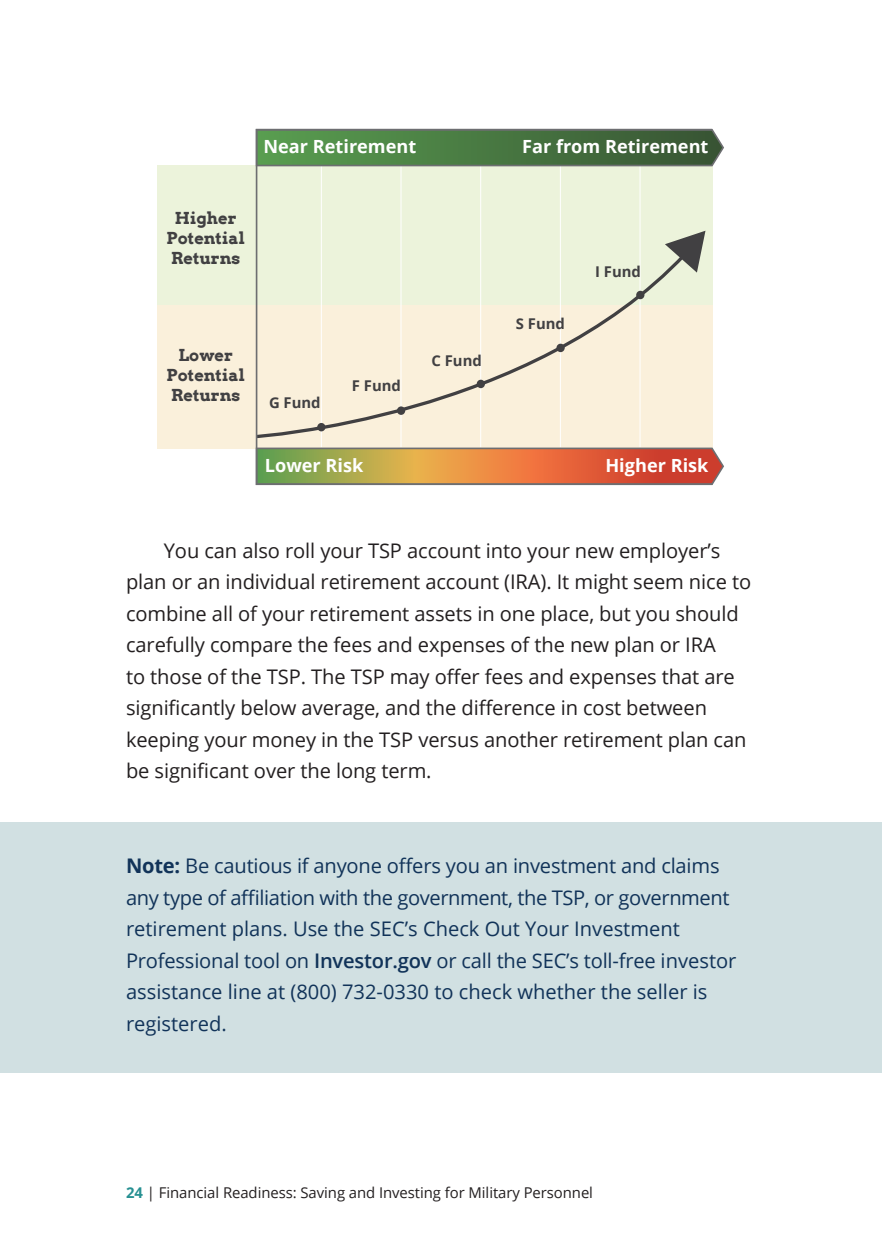
<style>
.page{position:relative;width:882px;height:1260px;background:#fff}
.page>*{position:absolute;margin:0;border:0;box-sizing:border-box;transform-origin:0 0}
.body_text_indented{font:20.12px/31.5px "Open Sans";letter-spacing:-.005em;color:#231f20}
.body_text{font:20.12px/31.5px "Open Sans";letter-spacing:-.01em;color:#113359}
.t1{font:700 18.2px "Open Sans";color:#fff}
.t2{font:700 16.45px/19.8px "Arvo";color:#414042;text-align:center}
.t3{font:14.88px "Open Sans";letter-spacing:-.005em;color:#231f20}
.t4{font:700 14.88px "Open Sans";color:#414042}
.s1{font-weight:700}
.s2{font-weight:600}
.s3{font-weight:700;color:#279092}
</style>
<div class="page">
<div style="left:157px;top:166px;width:555px;height:139px;background:#ecf3db"></div>
<div style="left:157px;top:305px;width:555px;height:143px;background:#faf0db"></div>
<hr style="left:321px;top:161px;width:1px;height:286px;background:#fff">
<hr style="left:401px;top:161px;width:1px;height:286px;background:#fff">
<hr style="left:480px;top:161px;width:1px;height:286px;background:#fff">
<hr style="left:560px;top:161px;width:1px;height:286px;background:#fff">
<hr style="left:640px;top:161px;width:1px;height:286px;background:#fff">
<svg style="left:255px;top:249px;width:414px;height:191px"></svg>
<svg style="left:665px;top:231px;width:40px;height:42px"></svg>
<svg style="left:255px;top:447px;width:469px;height:39px;background:#c9854d"></svg>
<svg style="left:255px;top:128px;width:469px;height:39px;background:#537f4e"></svg>
<div style="left:397px;top:406px;width:8px;height:9px;background:#414042;border-radius:50%"></div>
<div style="left:317px;top:423px;width:8px;height:8px;background:#414042;border-radius:50%"></div>
<div style="left:556px;top:344px;width:9px;height:8px;background:#414042;border-radius:50%"></div>
<div style="left:477px;top:380px;width:8px;height:8px;background:#414042;border-radius:50%"></div>
<div style="left:636px;top:291px;width:8px;height:8px;background:#414042;border-radius:50%"></div>
<div style="left:256px;top:129px;width:457px;height:356px;border:2px solid #6d6e71"></div>
<div style="left:0;top:822px;width:882px;height:250px;background:#d1e0e2"></div>
<p class="t1" style="left:264px;top:134px;width:154px">Near Retirement</p>
<p class="t1" style="left:522px;top:134px;width:188px">Far from Retirement</p>
<p class="t2" style="left:167px;top:208px;width:80px">Higher<br>Potential<br>Returns</p>
<p class="t2" style="left:167px;top:345px;width:80px">Lower<br>Potential<br>Returns</p>
<p class="t4" style="left:269px;top:393px;width:53px">G Fund</p>
<p class="t4" style="left:352px;top:375px;width:51px">F Fund</p>
<p class="t4" style="left:431px;top:350px;width:52px">C Fund</p>
<p class="t4" style="left:516px;top:314px;width:51px">S Fund</p>
<p class="t4" style="left:595px;top:261px;width:47px">I Fund</p>
<p class="t1" style="left:265px;top:452px;width:100px">Lower Risk</p>
<p class="t1" style="left:605px;top:452px;width:105px">Higher Risk</p>
<p class="body_text_indented" style="left:126px;top:534px;width:627px;text-indent:38px">You can also roll your TSP account into your new employer’s plan or an individual retirement account (IRA). It might seem nice to combine all of your retirement assets in one place, but you should carefully compare the fees and expenses of the new plan or IRA<br>to those of the TSP. The TSP may offer fees and expenses that are significantly below average, and the difference in cost between keeping your money in the TSP versus another retirement plan can be significant over the long term.</p>
<p class="body_text" style="left:126px;top:850px;width:612px"><span class="s1">Note:</span> Be cautious if anyone offers you an investment and claims any type of affiliation with the government, the TSP, or government retirement plans. Use the SEC’s Check Out Your Investment Professional tool on <span class="s2">Investor.gov</span> or call the SEC’s toll-free investor assistance line at (800) 732-0330 to check whether the seller is registered.</p>
<p class="t3" style="left:126px;top:1183px;width:469px"><span class="s3">24</span> | Financial Readiness: Saving and Investing for Military Personnel</p>
</div>
